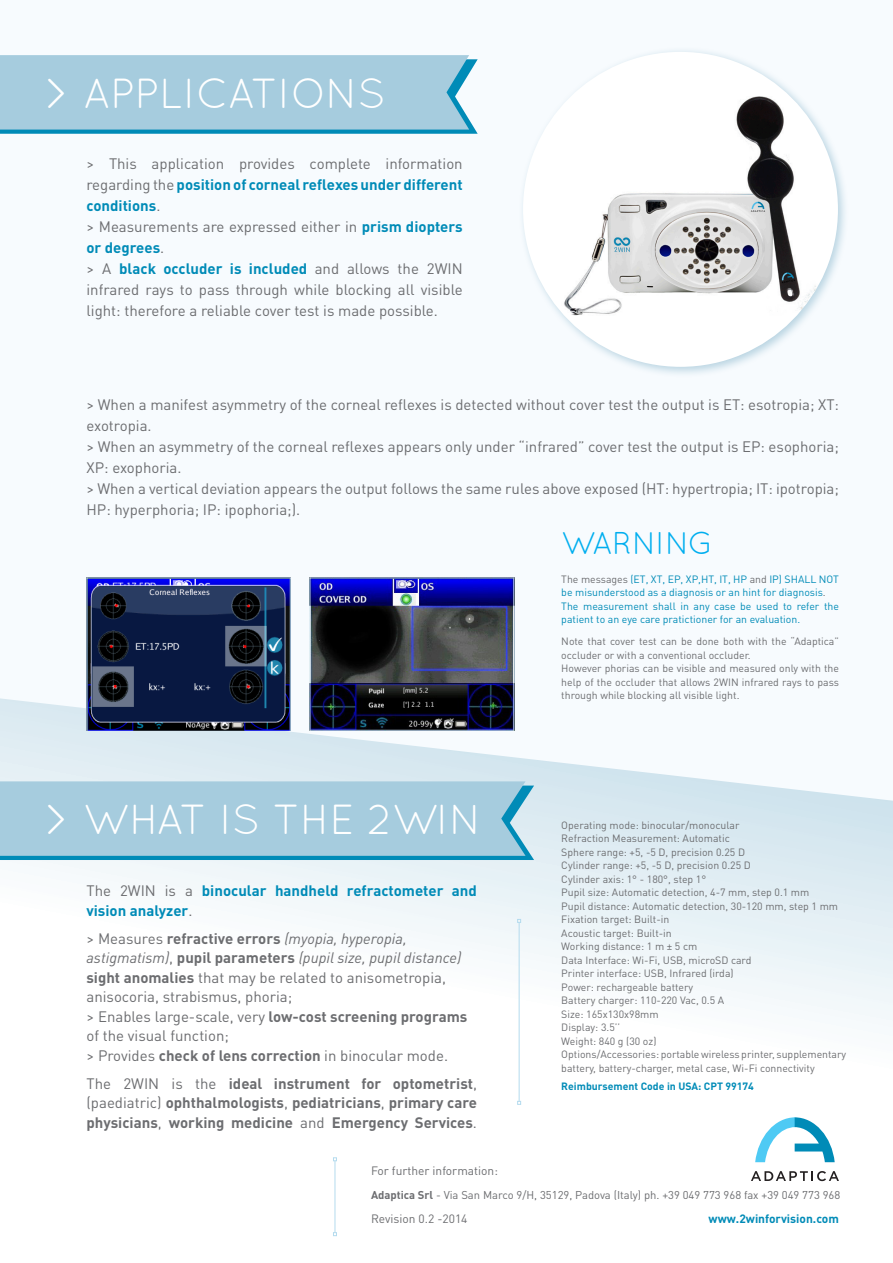
<style>
.page{position:relative;width:893px;height:1263px;background:#fff}
.page>*{position:absolute;margin:0;border:0;box-sizing:border-box;transform-origin:0 0}
.t1{font:42px "Quicksand";color:#fff}
.t2{font:31.5px "Quicksand";letter-spacing:-.015em;color:#00aeef}
.t3{font:15px/21px "DIN Pro";color:#6c6d70}
.t4{font:700 15px/19.5px "DIN Pro";color:#6c6d70;text-align:justify}
.t5{font:italic 15px/19.5px "DIN Pro";color:#6c6d70}
.t6{font:700 15px/19.5px "DIN Pro";color:#008bb7}
.t7{font:12px "DIN Pro";color:#6c6d70}
.t8{font:700 12px "DIN Pro";color:#008bb7}
.t9{font:11.25px "DIN Pro";color:#6c6d70}
.t10{font:10.5px/13.5px "DIN Pro";color:#6c6d70}
.t11{font:10.5px/13.5px "DIN Pro";color:#008bb7}
.t12{font:700 10.5px "DIN Pro";color:#008bb7}
.s1{font-weight:700;color:#008bb7}
.s2{font-weight:400;color:#6c6d70}
.s3{font-style:normal}
.s4{font-weight:700;font-style:normal}
.s5{font-weight:700}
.s6{font-weight:400}
.s7{color:#6c6d70}
</style>
<div class="page">
<svg style="left:0;top:698px;width:893px;height:539px"></svg>
<svg style="left:0;top:781px;width:534px;height:79px;background:#9cc8db"></svg>
<hr style="left:519px;top:922px;width:1px;height:179px;background:#b4dbee">
<svg style="left:517px;top:919px;width:4px;height:4px"></svg>
<svg style="left:517px;top:1101px;width:4px;height:4px"></svg>
<hr style="left:335px;top:1161px;width:1px;height:72px;background:#b4dbee">
<svg style="left:333px;top:1157px;width:4px;height:4px"></svg>
<svg style="left:333px;top:1232px;width:4px;height:4px"></svg>
<svg style="left:751px;top:1171px;width:88px;height:10px"></svg>
<svg style="left:755px;top:1117px;width:80px;height:45px"></svg>
<svg style="left:0;top:55px;width:478px;height:79px;background:#9dc8dc"></svg>
<img style="left:86px;top:577px;width:204px;height:154px">
<img style="left:309px;top:577px;width:205px;height:154px">
<div style="left:518px;top:47px;width:331px;height:331px;background:#7caec6;opacity:.5"></div>
<img style="left:523px;top:52px;width:315px;height:315px;border-radius:157px">
<p class="t1" style="left:45px;top:69px;width:343px">&gt; APPLICATIONS</p>
<p class="t3" style="left:86px;top:152px;width:378px;text-align:justify">&gt; This application provides complete information regarding the <span class="s1">position of corneal reflexes under different conditions</span>.</p>
<p class="t3" style="left:86px;top:215px;width:378px">&gt; Measurements are expressed either in <span class="s1">prism diopters or degrees</span>.</p>
<p class="t3" style="left:86px;top:257px;width:378px;text-align:justify">&gt; A <span class="s1">black occluder is included</span> and allows the 2WIN infrared rays to pass through while blocking all visible light: therefore a reliable cover test is made possible.</p>
<p class="t3" style="left:86px;top:394px;width:754px">&gt; When a manifest asymmetry of the corneal reflexes is detected without cover test the output is ET: esotropia; XT: exotropia.</p>
<p class="t3" style="left:86px;top:436px;width:754px">&gt; When an asymmetry of the corneal reflexes appears only under “infrared” cover test the output is EP: esophoria;<br>XP: exophoria.</p>
<p class="t3" style="left:86px;top:478px;width:754px">&gt; When a vertical deviation appears the output follows the same rules above exposed (HT: hypertropia; IT: ipotropia;<br>HP: hyperphoria; IP: ipophoria;).</p>
<p class="t2" style="left:561px;top:525px;width:154px">WARNING</p>
<p class="t1" style="left:45px;top:795px;width:438px">&gt; WHAT IS THE 2WIN</p>
<p class="t6" style="left:86px;top:880px;width:392px"><span class="s2">The 2WIN is a</span> binocular handheld refractometer and vision analyzer<span class="s2">.</span></p>
<p class="t5" style="left:86px;top:927px;width:376px"><span class="s3">&gt; Measures</span> <span class="s4">refractive errors</span> (myopia, hyperopia, astigmatism)<span class="s3">,</span> <span class="s4">pupil parameters</span> (pupil size, pupil distance)</p>
<p class="t3" style="left:86px;top:967px;width:361px;line-height:19.5px"><span class="s5">sight anomalies</span> that may be related to anisometropia, anisocoria, strabismus, phoria;</p>
<p class="t3" style="left:86px;top:1006px;width:382px;line-height:19.5px">&gt; Enables large-scale, very <span class="s5">low-cost screening programs </span>of the visual function;</p>
<p class="t3" style="left:86px;top:1044px;width:363px">&gt; Provides <span class="s5">check of lens correction</span> in binocular mode.</p>
<p class="t4" style="left:86px;top:1073px;width:392px"><span class="s6">The 2WIN is the</span> ideal instrument for optometrist<span class="s6">, (paediatric)</span> ophthalmologists<span class="s6">,</span> pediatricians<span class="s6">,</span> primary care physicians<span class="s6">,</span> working medicine <span class="s6">and</span> Emergency Services<span class="s6">.</span></p>
<p class="t11" style="left:561px;top:572px;width:279px"><span class="s7">The messages</span> (ET, XT, EP, XP,HT, IT, HP <span class="s7">and</span> IP) SHALL NOT be misunderstood as a diagnosis or an hint for diagnosis<span class="s7">.</span></p>
<p class="t11" style="left:561px;top:599px;width:279px">The measurement shall in any case be used to refer the patient to an eye care pratictioner for an evaluation.</p>
<p class="t10" style="left:561px;top:634px;width:279px">Note that cover test can be done both with the “Adaptica” occluder or with a conventional occluder.</p>
<p class="t10" style="left:561px;top:661px;width:279px;text-align:justify">However phorias can be visible and measured only with the help of the occluder that allows 2WIN infrared rays to pass through while blocking all visible light.</p>
<p class="t10" style="left:561px;top:818px;width:180px">Operating mode: binocular/monocular</p>
<p class="t10" style="left:561px;top:831px;width:170px">Refraction Measurement: Automatic</p>
<p class="t10" style="left:561px;top:845px;width:185px">Sphere range: +5, -5 D, precision 0.25 D</p>
<p class="t10" style="left:561px;top:858px;width:191px">Cylinder range: +5, -5 D, precision 0.25 D</p>
<p class="t10" style="left:561px;top:872px;width:147px">Cylinder axis: 1° - 180°, step 1°</p>
<p class="t10" style="left:561px;top:885px;width:250px">Pupil size: Automatic detection, 4-7 mm, step 0.1 mm</p>
<p class="t10" style="left:561px;top:899px;width:278px">Pupil distance: Automatic detection, 30-120 mm, step 1 mm</p>
<p class="t10" style="left:561px;top:912px;width:110px">Fixation target: Built-in</p>
<p class="t10" style="left:561px;top:926px;width:112px">Acoustic target: Built-in</p>
<p class="t10" style="left:561px;top:939px;width:138px">Working distance: 1 m ± 5 cm</p>
<p class="t10" style="left:561px;top:953px;width:192px">Data Interface: Wi-Fi, USB, microSD card</p>
<p class="t10" style="left:561px;top:966px;width:174px">Printer interface: USB, Infrared (irda)</p>
<p class="t10" style="left:561px;top:980px;width:133px">Power: rechargeable battery</p>
<p class="t10" style="left:561px;top:993px;width:164px">Battery charger: 110-220 Vac, 0.5 A</p>
<p class="t10" style="left:561px;top:1007px;width:99px">Size: 165x130x98mm</p>
<p class="t10" style="left:561px;top:1020px;width:61px">Display: 3.5’’</p>
<p class="t10" style="left:561px;top:1034px;width:97px">Weight: 840 g (30 oz)</p>
<p class="t10" style="left:561px;top:1047px;width:286px">Options/Accessories: portable wireless printer, supplementary battery, battery-charger, metal case, Wi-Fi connectivity</p>
<p class="t12" style="left:561px;top:1078px;width:194px">Reimbursement Code in USA: CPT 99174</p>
<p class="t7" style="left:371px;top:1162px;width:128px">For further information:</p>
<p class="t9" style="left:371px;top:1187px;width:471px"><span class="s5">Adaptica Srl</span> - Via San Marco 9/H, 35129, Padova (Italy) ph. +39 049 773 968 fax +39 049 773 968</p>
<p class="t8" style="left:709px;top:1210px;width:132px">www.2winforvision.com</p>
<p class="t7" style="left:371px;top:1210px;width:98px">Revision 0.2 -2014</p>
</div>
